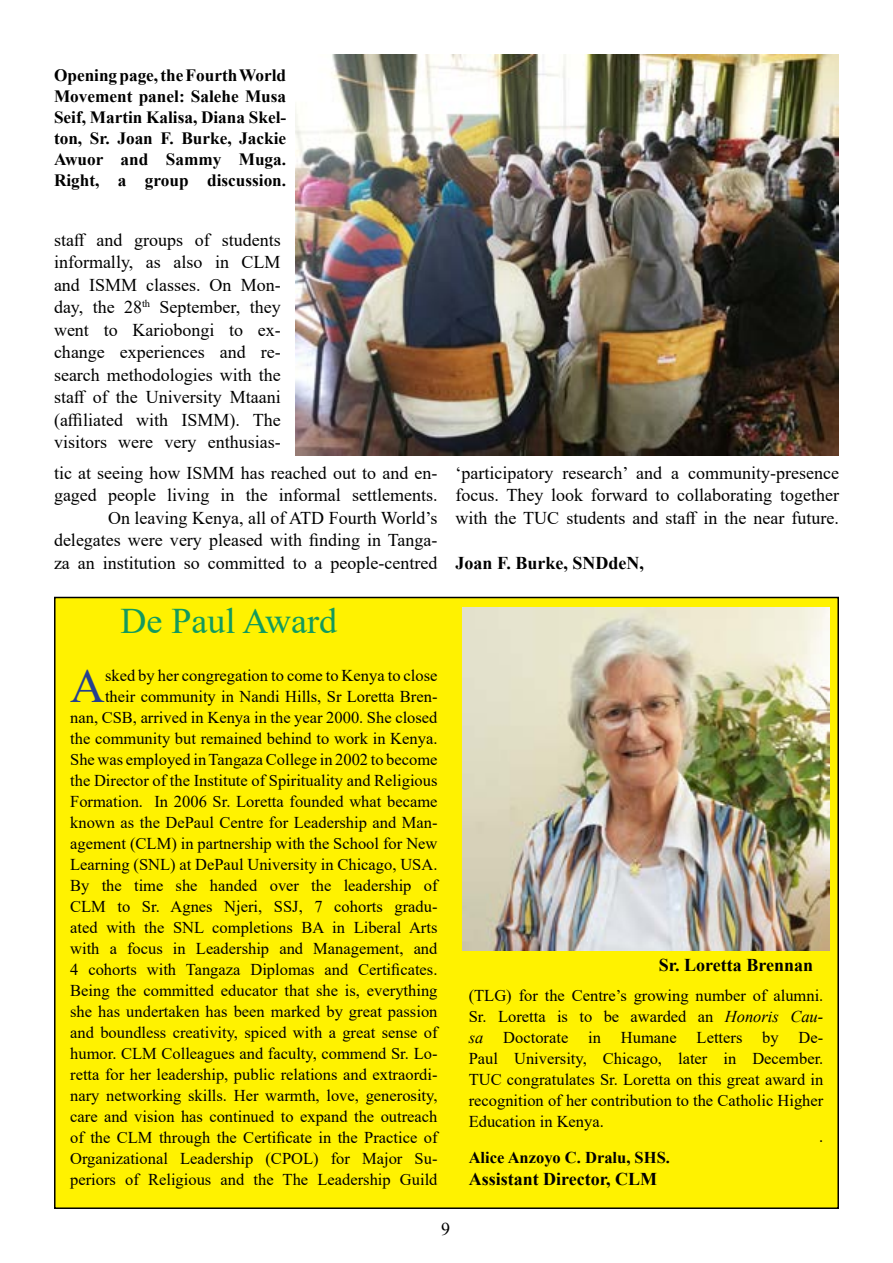
<style>
.page{position:relative;width:893px;height:1263px;background:#fff}
.page>*{position:absolute;margin:0;border:0;box-sizing:border-box;transform-origin:0 0}
.t1{font:48.15px "Times New Roman";color:#25408f}
.t2{font:36px "Times New Roman";color:#139a5d}
.t3{font:18px/22.5px "Times New Roman";color:#000;text-align:justify}
.t4{font:700 18px "Times New Roman";color:#000}
.t5{font:700 17.25px/21px "Times New Roman";color:#000;text-align:justify}
.t6{font:16.5px/21px "Times New Roman";color:#000;text-align:right}
.t7{font:700 16.5px "Times New Roman";color:#000}
.s1{font-style:italic}
</style>
<div class="page">
<div style="left:55px;top:597px;width:783px;height:611px;background:#fff200"></div>
<img style="left:463px;top:607px;width:366px;height:343px">
<img style="left:295px;top:54px;width:544px;height:401px">
<p class="t5" style="left:54px;top:64px;width:234px">Opening page, the Fourth World Movement panel: Salehe Musa Seif, Martin Kalisa, Diana Skel&shy;ton, Sr. Joan F. Burke, Jackie Awuor and Sammy Muga.<br>Right, a group discussion.</p>
<p class="t3" style="left:54px;top:228px;width:228px">staff and groups of students informally, as also in CLM and ISMM classes. On Mon&shy;day, the 28<sup>th</sup> September, they went to Kariobongi to ex&shy;change experiences and re&shy;search methodologies with the staff of the University Mtaani (affiliated with ISMM). The visitors were very enthusias-</p>
<p class="t3" style="left:54px;top:461px;width:385px;text-align:right">tic at seeing how ISMM has reached out to and en&shy;gaged people living in the informal settlements.<br>On leaving Kenya, all of ATD Fourth World’s delegates were very pleased with finding in Tanga&shy;za an institution so committed to a people-centred</p>
<h2 class="t2" style="left:121px;top:595px;width:218px">De Paul Award</h2>
<h1 class="t1" style="left:70px;top:651px;width:36px">A</h1>
<p class="t6" style="left:70px;top:664px;width:369px">sked by her congregation to come to Kenya to close<br>their community in Nandi Hills, Sr Loretta Bren-<br>nan, CSB, arrived in Kenya in the year 2000. She closed the community but remained behind to work in Kenya.<br>She was employed in Tangaza College in 2002 to become the Director of the Institute of Spirituality and Religious Formation. In 2006 Sr. Loretta founded what became known as the DePaul Centre for Leadership and Man&shy;agement (CLM) in partnership with the School for New Learning (SNL) at DePaul University in Chicago, USA.<br>By the time she handed over the leadership of CLM to Sr. Agnes Njeri, SSJ, 7 cohorts gradu&shy;ated with the SNL completions BA in Liberal Arts with a focus in Leadership and Management, and 4 cohorts with Tangaza Diplomas and Certificates.<br>Being the committed educator that she is, everything she has undertaken has been marked by great passion and boundless creativity, spiced with a great sense of humor. CLM Colleagues and faculty, commend Sr. Lo&shy;retta for her leadership, public relations and extraordi&shy;nary networking skills. Her warmth, love, generosity, care and vision has continued to expand the outreach of the CLM through the Certificate in the Practice of Organizational Leadership (CPOL) for Major Su&shy;periors of Religious and the The Leadership Guild</p>
<p class="t3" style="left:455px;top:461px;width:385px">‘participatory research’ and a community-presence focus. They look forward to collaborating together with the TUC students and staff in the near future.</p>
<p class="t4" style="left:455px;top:550px;width:190px">Joan F. Burke, SNDdeN,</p>
<p class="t4" style="left:659px;top:952px;width:156px">Sr. Loretta Brennan</p>
<p class="t6" style="left:469px;top:985px;width:356px;text-align:justify">(TLG) for the Centre’s growing number of alumni.<br>Sr. Loretta is to be awarded an <span class="s1">Honoris Cau&shy;sa</span> Doctorate in Humane Letters by De-Paul University, Chicago, later in December.<br>TUC congratulates Sr. Loretta on this great award in recognition of her contribution to the Catholic Higher Education in Kenya.</p>
<p class="t6" style="left:819px;top:1126px;width:6px">.</p>
<p class="t7" style="left:469px;top:1146px;width:203px">Alice Anzoyo C. Dralu, SHS.</p>
<p class="t4" style="left:469px;top:1166px;width:190px">Assistant Director, CLM</p>
<p class="t3" style="left:441px;top:1217px;width:10px">9</p>
</div>
